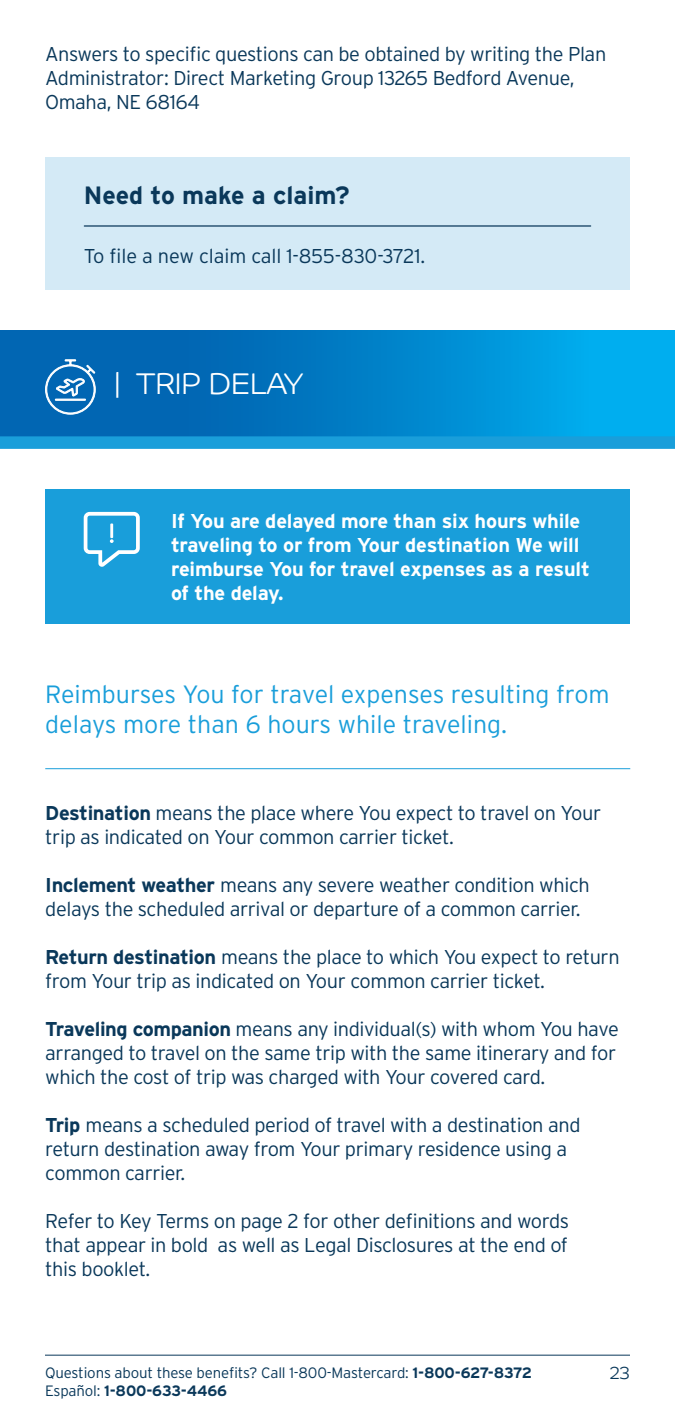
<style>
.page{position:relative;width:675px;height:1418px;background:#fff}
.page>*{position:absolute;margin:0;border:0;box-sizing:border-box;transform-origin:0 0}
.t1{font:30px "Barclaycard Co Lt";color:#fff}
.t2{font:300 25px/30px "Interstate";color:#199eda}
.t3{font:700 25px "Interstate";color:#0a385a}
.t4{font:300 20px/24px "Interstate";letter-spacing:-.02em;color:#0a385a}
.t5{font:700 20px/24px "Interstate";letter-spacing:-.01em;color:#fff}
.t6{font:17.5px "Barclaycard Co Lt";color:#0a385a}
.t7{font:300 15px "Interstate";letter-spacing:-.01em;color:#0a385a}
.t8{font:700 15px "Interstate";letter-spacing:-.01em;color:#0a385a}
.s1{font-weight:700}
.s2{font-weight:300}
</style>
<div class="page">
<hr style="left:45px;top:1354px;width:585px;height:1px;background:#0a385a">
<div style="left:45px;top:157px;width:585px;height:133px;background:#d4eaf6"></div>
<hr style="left:84px;top:225px;width:507px;height:2px;background:#0a385a">
<svg style="left:0;top:330px;width:675px;height:106px;background:#0082ca"></svg>
<div style="left:0;top:436px;width:675px;height:13px;background:#199eda"></div>
<hr style="left:45px;top:768px;width:585px;height:1px;background:#199eda">
<div style="left:45px;top:489px;width:585px;height:134px;background:#199eda"></div>
<svg style="left:83px;top:511px;width:57px;height:56px"></svg>
<hr style="left:110px;top:523px;width:3px;height:15px;background:#fff">
<svg style="left:45px;top:359px;width:51px;height:56px;background:#3b89c4"></svg>
<p class="t4" style="left:45px;top:42px;width:563px">Answers to specific questions can be obtained by writing the Plan<br>Administrator: Direct Marketing Group 13265 Bedford Avenue,<br>Omaha, NE 68164</p>
<p class="t3" style="left:84px;top:181px;width:268px">Need to make a claim?</p>
<p class="t4" style="left:84px;top:243px;width:343px">To file a new claim call 1-855-830-3721.</p>
<h1 class="t1" style="left:114px;top:366px;width:191px">| TRIP DELAY</h1>
<p class="t5" style="left:171px;top:509px;width:420px">If You are delayed more than six hours while traveling to or from Your destination We will reimburse You for travel expenses as a result of the delay.</p>
<p class="t2" style="left:45px;top:679px;width:566px">Reimburses You for travel expenses resulting from delays more than 6 hours while traveling.</p>
<p class="t4" style="left:45px;top:801px;width:557px"><span class="s1">Destination</span> means the place where You expect to travel on Your trip as indicated on Your common carrier ticket.</p>
<p class="t4" style="left:45px;top:873px;width:546px"><span class="s1">Inclement weather</span> means any severe weather condition which delays the scheduled arrival or departure of a common carrier.</p>
<p class="t4" style="left:45px;top:945px;width:576px"><span class="s1">Return destination</span> means the place to which You expect to return from Your trip as indicated on Your common carrier ticket.</p>
<p class="t4" style="left:45px;top:1017px;width:575px"><span class="s1">Traveling companion</span> means any individual(s) with whom You have arranged to travel on the same trip with the same itinerary and for which the cost of trip was charged with Your covered card.</p>
<p class="t4" style="left:45px;top:1113px;width:537px"><span class="s1">Trip</span> means a scheduled period of travel with a destination and return destination away from Your primary residence using a common carrier.</p>
<p class="t4" style="left:45px;top:1209px;width:525px;text-align:justify">Refer to Key Terms on page 2 for other definitions and words that appear in bold as well as Legal Disclosures at the end of this booklet.</p>
<p class="t7" style="left:45px;top:1364px;width:488px">Questions about these benefits? Call 1-800-Mastercard: <span class="s1">1-800-627-8372</span></p>
<p class="t6" style="left:610px;top:1362px;width:21px">23</p>
<p class="t8" style="left:45px;top:1382px;width:184px"><span class="s2">Español:</span> 1-800-633-4466</p>
</div>
